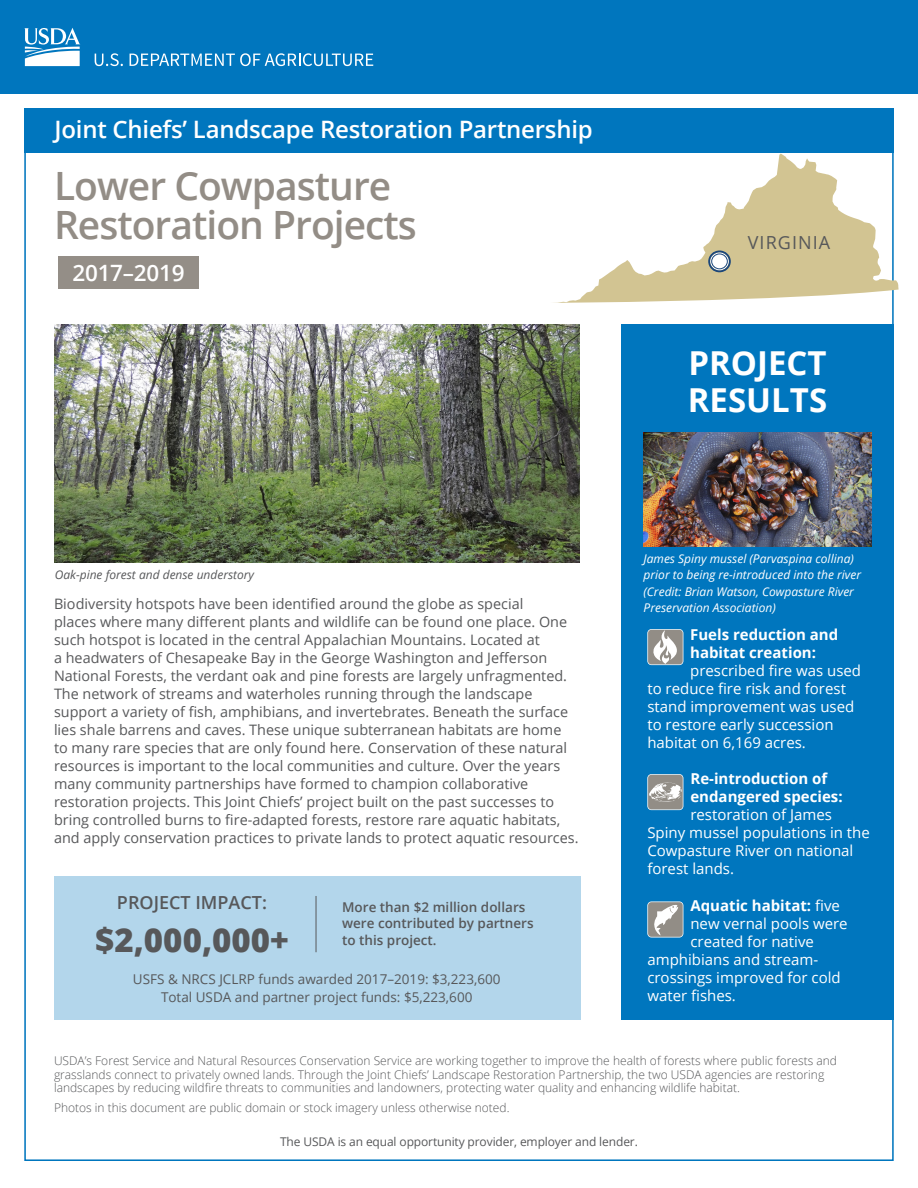
<style>
.page{position:relative;width:918px;height:1188px;background:#fff}
.page>*{position:absolute;margin:0;border:0;box-sizing:border-box;transform-origin:0 0}
.Misc_Gray_10pt{font:600 39px/39px "Open Sans";letter-spacing:-.025em;color:#938d86}
.t1{font:700 33px "Open Sans";color:#fff}
.Misc_Gray_10pt-2{font:800 33px "Open Sans";color:#57585a}
.t2{font:600 24px "Open Sans";letter-spacing:-.01em;color:#fff}
.Year_Range_New{font:600 22.5px "Open Sans";letter-spacing:-.01em;color:#fff}
.Misc_Gray_10pt-3{font:600 18px "Open Sans";color:#57585a}
.Misc_Gray_10pt-4{font:18px "Open Sans";letter-spacing:.06em;color:#57585a}
.Misc_Gray_10pt-5{font:15px "Open Sans";color:#fff}
.Misc_Gray_10pt-6{font:700 15px "Open Sans";color:#fff}
.Misc_Gray_10pt-7{font:14.4px/18px "Open Sans";color:#57585a}
.Misc_Gray_10pt-8{font:13.5px/18px "Open Sans";color:#57585a;text-align:center}
.Misc_Gray_10pt-9{font:600 13.5px/16.5px "Open Sans";color:#57585a}
.Page_1_end_statement{font:300 12px/13.5px "Open Sans";color:#57585a}
.Photo_Caption_White{font:italic 12px/16.5px "Open Sans";color:#fff}
.EEO_Statement{font:12px "Open Sans";letter-spacing:-.01em;color:#57585a}
.Photo_Caption{font:italic 12px "Open Sans";color:#57585a}
.s1{font-weight:400}
</style>
<div class="page">
<div style="left:24px;top:108px;width:870px;height:44px;background:#0076be"></div>
<div style="left:0;top:0;width:918px;height:94px;background:#0076be"></div>
<svg style="left:24px;top:28px;width:56px;height:38px"></svg>
<svg style="left:95px;top:53px;width:28px;height:13px"></svg>
<svg style="left:130px;top:53px;width:243px;height:13px"></svg>
<svg style="left:553px;top:154px;width:346px;height:149px"></svg>
<div style="left:621px;top:325px;width:273px;height:695px;background:#0076be"></div>
<div style="left:54px;top:876px;width:526px;height:144px;background:#b3d6eb"></div>
<svg style="left:710px;top:252px;width:19px;height:18px"></svg>
<div style="left:708px;top:250px;width:23px;height:22px;border:2px solid #1c477a;border-radius:50%"></div>
<div style="left:711px;top:254px;width:17px;height:15px;border:1px solid #1c477a;border-radius:50%"></div>
<hr style="left:316px;top:896px;width:1px;height:56px;background:#57585a">
<div style="left:58px;top:256px;width:141px;height:33px;background:#948e87"></div>
<img style="left:55px;top:325px;width:525px;height:237px">
<img style="left:644px;top:432px;width:228px;height:114px">
<svg style="left:647px;top:629px;width:36px;height:36px"></svg>
<svg style="left:647px;top:774px;width:36px;height:36px"></svg>
<svg style="left:647px;top:901px;width:36px;height:37px"></svg>
<h3 class="t2" style="left:55px;top:113px;width:540px">Joint Chiefs’ Landscape Restoration Partnership</h3>
<p class="Misc_Gray_10pt" style="left:54px;top:166px;width:364px">Lower Cowpasture<br>Restoration Projects</p>
<h1 class="Year_Range_New" style="left:72px;top:257px;width:114px">2017–2019</h1>
<p class="Misc_Gray_10pt-4" style="left:748px;top:230px;width:84px">VIRGINIA</p>
<p class="t1" style="left:688px;top:339px;width:140px">PROJECT</p>
<p class="t1" style="left:688px;top:377px;width:141px">RESULTS</p>
<p class="Photo_Caption" style="left:55px;top:566px;width:201px">Oak-pine forest and dense understory</p>
<p class="Misc_Gray_10pt-7" style="left:54px;top:595px;width:526px">Biodiversity hotspots have been identified around the globe as special<br>places where many different plants and wildlife can be found one place. One such hotspot is located in the central Appalachian Mountains. Located at<br>a headwaters of Chesapeake Bay in the George Washington and Jefferson National Forests, the verdant oak and pine forests are largely unfragmented.<br>The network of streams and waterholes running through the landscape support a variety of fish, amphibians, and invertebrates. Beneath the surface lies shale barrens and caves. These unique subterranean habitats are home to many rare species that are only found here. Conservation of these natural resources is important to the local communities and culture. Over the years many community partnerships have formed to champion collaborative restoration projects. This Joint Chiefs’ project built on the past successes to bring controlled burns to fire-adapted forests, restore rare aquatic habitats, and apply conservation practices to private lands to protect aquatic resources.</p>
<p class="Misc_Gray_10pt-3" style="left:117px;top:890px;width:152px">PROJECT IMPACT:</p>
<p class="Misc_Gray_10pt-2" style="left:95px;top:915px;width:195px">$2,000,000+</p>
<p class="Misc_Gray_10pt-9" style="left:342px;top:898px;width:193px">More than $2 million dollars were contributed by partners to this project.</p>
<p class="Misc_Gray_10pt-8" style="left:133px;top:969px;width:369px">USFS &amp; NRCS JCLRP funds awarded 2017–2019: $3,223,600<br>Total USDA and partner project funds: $5,223,600</p>
<p class="Photo_Caption_White" style="left:644px;top:550px;width:219px">James Spiny mussel (Parvaspina collina) prior to being re-introduced into the river (Credit: Brian Watson, Cowpasture River Preservation Association)</p>
<p class="Misc_Gray_10pt-6" style="left:690px;top:624px;width:150px">Fuels reduction and</p>
<p class="Misc_Gray_10pt-6" style="left:690px;top:642px;width:127px">habitat creation:</p>
<p class="Misc_Gray_10pt-5" style="left:690px;top:661px;width:172px">prescribed fire was used</p>
<p class="Misc_Gray_10pt-5" style="left:647px;top:679px;width:200px">to reduce fire risk and forest</p>
<p class="Misc_Gray_10pt-5" style="left:647px;top:697px;width:208px">stand improvement was used</p>
<p class="Misc_Gray_10pt-5" style="left:647px;top:715px;width:188px">to restore early succession</p>
<p class="Misc_Gray_10pt-5" style="left:647px;top:733px;width:160px">habitat on 6,169 acres.</p>
<p class="Misc_Gray_10pt-6" style="left:690px;top:768px;width:138px">Re-introduction of</p>
<p class="Misc_Gray_10pt-6" style="left:690px;top:786px;width:154px">endangered species:</p>
<p class="Misc_Gray_10pt-5" style="left:690px;top:805px;width:143px">restoration of James</p>
<p class="Misc_Gray_10pt-5" style="left:647px;top:823px;width:224px">Spiny mussel populations in the</p>
<p class="Misc_Gray_10pt-5" style="left:647px;top:841px;width:208px">Cowpasture River on national</p>
<p class="Misc_Gray_10pt-5" style="left:647px;top:859px;width:88px">forest lands.</p>
<p class="Misc_Gray_10pt-6" style="left:690px;top:894px;width:151px">Aquatic habitat: <span class="s1">five</span></p>
<p class="Misc_Gray_10pt-5" style="left:690px;top:913px;width:159px">new vernal pools were</p>
<p class="Misc_Gray_10pt-5" style="left:690px;top:931px;width:125px">created for native</p>
<p class="Misc_Gray_10pt-5" style="left:647px;top:949px;width:172px">amphibians and stream-</p>
<p class="Misc_Gray_10pt-5" style="left:647px;top:967px;width:195px">crossings improved for cold</p>
<p class="Misc_Gray_10pt-5" style="left:647px;top:985px;width:90px">water fishes.</p>
<p class="Page_1_end_statement" style="left:54px;top:1054px;width:785px">USDA’s Forest Service and Natural Resources Conservation Service are working together to improve the health of forests where public forests and grasslands connect to privately owned lands. Through the Joint Chiefs’ Landscape Restoration Partnership, the two USDA agencies are restoring landscapes by reducing wildfire threats to communities and landowners, protecting water quality and enhancing wildlife habitat.</p>
<p class="Page_1_end_statement" style="left:54px;top:1101px;width:457px">Photos in this document are public domain or stock imagery unless otherwise noted.</p>
<p class="EEO_Statement" style="left:280px;top:1133px;width:359px">The USDA is an equal opportunity provider, employer and lender.</p>
</div>
